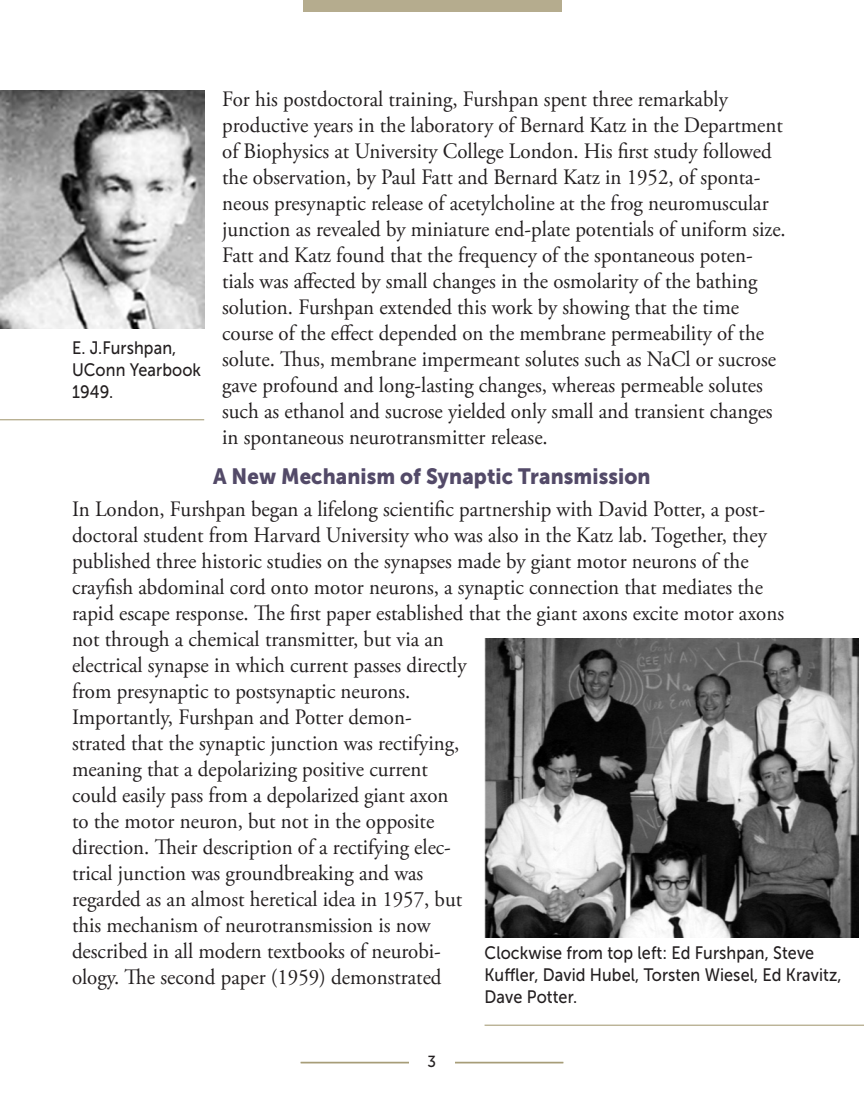
<style>
.page{position:relative;width:864px;height:1098px;background:#fff}
.page>*{position:absolute;margin:0;border:0;box-sizing:border-box;transform-origin:0 0}
.Text_Pgs-Body_Copy{font:22px/26px "Adobe Garamond Pro";color:#231f20;scale:.95 1}
.Text_Pgs-Subhead_Lev{font:22px "Museo Sans 900";letter-spacing:.005em;color:#534a68;scale:.93 1}
.Text_pgs-Right_Side{font:18px/22px "Museo Sans 500";letter-spacing:.005em;color:#231f20;scale:.9 1}
.Text_Pgs-Left_Side_C{font:18px/22px "Museo Sans 500";letter-spacing:.005em;color:#231f20;scale:.9 1}
.t1{font:16px "Museo Sans 500";color:#231f20;scale:.95 1}
</style>
<div class="page">
<hr style="left:301px;top:1062px;width:262px;height:1px;background:#9e936a">
<hr style="left:301px;top:1063px;width:262px;height:1px;background:#9e936a">
<div style="left:409px;top:1055px;width:45px;height:27px;background:#fff"></div>
<div style="left:303px;top:0;width:258px;height:12px;background:#b5ac8e"></div>
<hr style="left:0;top:419px;width:204px;height:1px;background:#9e936a">
<img style="left:0;top:90px;width:204px;height:239px">
<hr style="left:485px;top:1025px;width:379px;height:1px;background:#9e936a">
<img style="left:485px;top:638px;width:373px;height:300px">
<p class="Text_Pgs-Body_Copy" style="left:222px;top:87px;width:595px">For his postdoctoral training, Furshpan spent three remarkably productive years in the laboratory of Bernard Katz in the Department of Biophysics at University College London. His first study followed the observation, by Paul Fatt and Bernard Katz in 1952, of sponta&shy;neous presynaptic release of acetylcholine at the frog neuromuscular junction as revealed by miniature end-plate potentials of uniform size.<br>Fatt and Katz found that the frequency of the spontaneous poten&shy;tials was affected by small changes in the osmolarity of the bathing solution. Furshpan extended this work by showing that the time course of the effect depended on the membrane permeability of the solute. Thus, membrane impermeant solutes such as NaCl or sucrose gave profound and long-lasting changes, whereas permeable solutes such as ethanol and sucrose yielded only small and transient changes in spontaneous neurotransmitter release.</p>
<p class="Text_Pgs-Subhead_Lev" style="left:213px;top:464px;width:472px">A New Mechanism of Synaptic Transmission</p>
<p class="Text_Pgs-Body_Copy" style="left:72px;top:497px;width:751px">In London, Furshpan began a lifelong scientific partnership with David Potter, a post&shy;doctoral student from Harvard University who was also in the Katz lab. Together, they published three historic studies on the synapses made by giant motor neurons of the crayfish abdominal cord onto motor neurons, a synaptic connection that mediates the rapid escape response. The first paper established that the giant axons excite motor axons not through a chemical transmitter, but via an<br>electrical synapse in which current passes directly<br>from presynaptic to postsynaptic neurons.<br>Importantly, Furshpan and Potter demon-<br>strated that the synaptic junction was rectifying,<br>meaning that a depolarizing positive current<br>could easily pass from a depolarized giant axon<br>to the motor neuron, but not in the opposite<br>direction. Their description of a rectifying elec-<br>trical junction was groundbreaking and was<br>regarded as an almost heretical idea in 1957, but<br>this mechanism of neurotransmission is now<br>described in all modern textbooks of neurobi-<br>ology. The second paper (1959) demonstrated</p>
<p class="Text_Pgs-Left_Side_C" style="left:72px;top:337px;width:145px">E. J.Furshpan,<br>UConn Yearbook<br>1949.</p>
<p class="Text_pgs-Right_Side" style="left:485px;top:942px;width:398px">Clockwise from top left: Ed Furshpan, Steve<br>Kuffler, David Hubel, Torsten Wiesel, Ed Kravitz,<br>Dave Potter.</p>
<p class="t1" style="left:427px;top:1052px;width:11px">3</p>
</div>
